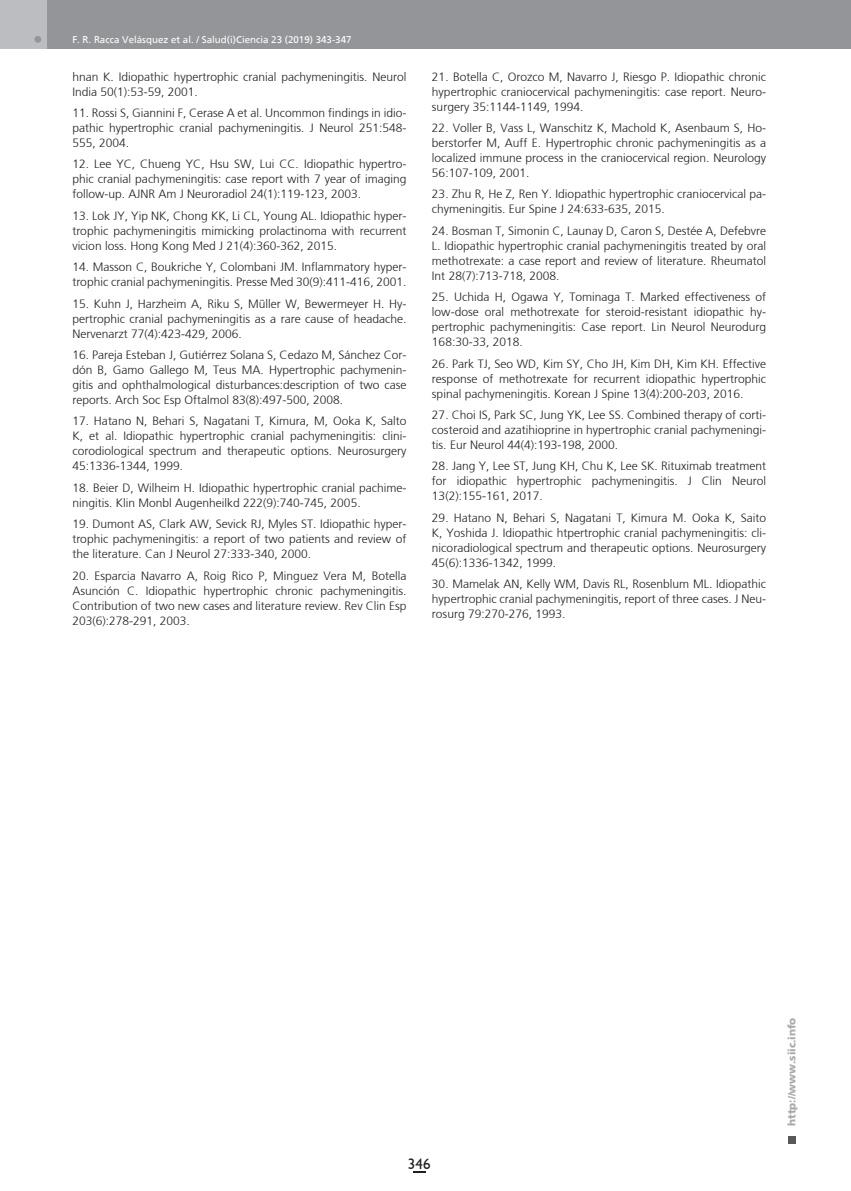
<style>
.page{position:relative;width:851px;height:1191px;background:#fff}
.page>*{position:absolute;margin:0;border:0;box-sizing:border-box;transform-origin:0 0}
.t1{font:15px "Humanist 521 BT";color:#231f20}
.casos_clinicos_bibli{font:300 12px/15px "Frutiger";color:#231f20;text-align:justify}
.t2{font:900 10.5px "Frutiger";color:#a8a9ad}
.t3{font:9.75px "Frutiger";color:#fff}
</style>
<div class="page">
<div style="left:0;top:0;width:850px;height:49px;background:#939598"></div>
<div style="left:0;top:0;width:47px;height:49px;background:#bcbdc0"></div>
<div style="left:34px;top:36px;width:7px;height:7px;background:#939598;border-radius:50%"></div>
<svg style="left:413px;top:1171px;width:12px;height:1px"></svg>
<div style="left:787px;top:1136px;width:8px;height:8px;background:#57585a"></div>
<p class="t3" style="left:72px;top:33px;width:281px">F. R. Racca Velásquez et al. / Salud(i)Ciencia 23 (2019) 343-347</p>
<p class="casos_clinicos_bibli" style="left:72px;top:69px;width:335px">hnan K. Idiopathic hypertrophic cranial pachymeningitis. Neurol<br>India 50(1):53-59, 2001.</p>
<p class="casos_clinicos_bibli" style="left:72px;top:105px;width:335px">11. Rossi S, Giannini F, Cerase A et al. Uncommon findings in idio&shy;pathic hypertrophic cranial pachymeningitis. J Neurol 251:548- 555, 2004.</p>
<p class="casos_clinicos_bibli" style="left:72px;top:157px;width:335px">12. Lee YC, Chueng YC, Hsu SW, Lui CC. Idiopathic hypertro&shy;phic cranial pachymeningitis: case report with 7 year of imaging follow-up. AJNR Am J Neuroradiol 24(1):119-123, 2003.</p>
<p class="casos_clinicos_bibli" style="left:72px;top:208px;width:335px">13. Lok JY, Yip NK, Chong KK, Li CL, Young AL. Idiopathic hyper&shy;trophic pachymeningitis mimicking prolactinoma with recurrent vicion loss. Hong Kong Med J 21(4):360-362, 2015.</p>
<p class="casos_clinicos_bibli" style="left:72px;top:259px;width:335px">14. Masson C, Boukriche Y, Colombani JM. Inflammatory hyper&shy;trophic cranial pachymeningitis. Presse Med 30(9):411-416, 2001.</p>
<p class="casos_clinicos_bibli" style="left:72px;top:296px;width:335px">15. Kuhn J, Harzheim A, Riku S, Müller W, Bewermeyer H. Hy&shy;pertrophic cranial pachymeningitis as a rare cause of headache.<br>Nervenarzt 77(4):423-429, 2006.</p>
<p class="casos_clinicos_bibli" style="left:72px;top:347px;width:335px">16. Pareja Esteban J, Gutiérrez Solana S, Cedazo M, Sánchez Cor&shy;dón B, Gamo Gallego M, Teus MA. Hypertrophic pachymenin&shy;gitis and ophthalmological disturbances:description of two case reports. Arch Soc Esp Oftalmol 83(8):497-500, 2008.</p>
<p class="casos_clinicos_bibli" style="left:72px;top:414px;width:335px">17. Hatano N, Behari S, Nagatani T, Kimura, M, Ooka K, Salto K, et al. Idiopathic hypertrophic cranial pachymeningitis: clini&shy;corodiological spectrum and therapeutic options. Neurosurgery 45:1336-1344, 1999.</p>
<p class="casos_clinicos_bibli" style="left:72px;top:480px;width:335px">18. Beier D, Wilheim H. Idiopathic hypertrophic cranial pachime&shy;ningitis. Klin Monbl Augenheilkd 222(9):740-745, 2005.</p>
<p class="casos_clinicos_bibli" style="left:72px;top:516px;width:335px">19. Dumont AS, Clark AW, Sevick RJ, Myles ST. Idiopathic hyper&shy;trophic pachymeningitis: a report of two patients and review of the literature. Can J Neurol 27:333-340, 2000.</p>
<p class="casos_clinicos_bibli" style="left:72px;top:568px;width:335px">20. Esparcia Navarro A, Roig Rico P, Minguez Vera M, Botella Asunción C. Idiopathic hypertrophic chronic pachymeningitis.<br>Contribution of two new cases and literature review. Rev Clin Esp 203(6):278-291, 2003.</p>
<p class="casos_clinicos_bibli" style="left:432px;top:69px;width:335px">21. Botella C, Orozco M, Navarro J, Riesgo P. Idiopathic chronic hypertrophic craniocervical pachymeningitis: case report. Neuro&shy;surgery 35:1144-1149, 1994.</p>
<p class="casos_clinicos_bibli" style="left:432px;top:120px;width:335px">22. Voller B, Vass L, Wanschitz K, Machold K, Asenbaum S, Ho&shy;berstorfer M, Auff E. Hypertrophic chronic pachymeningitis as a localized immune process in the craniocervical region. Neurology 56:107-109, 2001.</p>
<p class="casos_clinicos_bibli" style="left:432px;top:187px;width:335px">23. Zhu R, He Z, Ren Y. Idiopathic hypertrophic craniocervical pa&shy;chymeningitis. Eur Spine J 24:633-635, 2015.</p>
<p class="casos_clinicos_bibli" style="left:432px;top:223px;width:335px">24. Bosman T, Simonin C, Launay D, Caron S, Destée A, Defebvre L. Idiopathic hypertrophic cranial pachymeningitis treated by oral methotrexate: a case report and review of literature. Rheumatol Int 28(7):713-718, 2008.</p>
<p class="casos_clinicos_bibli" style="left:432px;top:289px;width:335px">25. Uchida H, Ogawa Y, Tominaga T. Marked effectiveness of low-dose oral methotrexate for steroid-resistant idiopathic hy&shy;pertrophic pachymeningitis: Case report. Lin Neurol Neurodurg 168:30-33, 2018.</p>
<p class="casos_clinicos_bibli" style="left:432px;top:356px;width:335px">26. Park TJ, Seo WD, Kim SY, Cho JH, Kim DH, Kim KH. Effective response of methotrexate for recurrent idiopathic hypertrophic spinal pachymeningitis. Korean J Spine 13(4):200-203, 2016.</p>
<p class="casos_clinicos_bibli" style="left:432px;top:407px;width:335px">27. Choi IS, Park SC, Jung YK, Lee SS. Combined therapy of corti&shy;costeroid and azatihioprine in hypertrophic cranial pachymeningi&shy;tis. Eur Neurol 44(4):193-198, 2000.</p>
<p class="casos_clinicos_bibli" style="left:432px;top:459px;width:335px">28. Jang Y, Lee ST, Jung KH, Chu K, Lee SK. Rituximab treatment for idiopathic hypertrophic pachymeningitis. J Clin Neurol 13(2):155-161, 2017.</p>
<p class="casos_clinicos_bibli" style="left:432px;top:510px;width:335px">29. Hatano N, Behari S, Nagatani T, Kimura M. Ooka K, Saito K, Yoshida J. Idiopathic htpertrophic cranial pachymeningitis: cli&shy;nicoradiological spectrum and therapeutic options. Neurosurgery 45(6):1336-1342, 1999.</p>
<p class="casos_clinicos_bibli" style="left:432px;top:576px;width:335px">30. Mamelak AN, Kelly WM, Davis RL, Rosenblum ML. Idiopathic hypertrophic cranial pachymeningitis, report of three cases. J Neu&shy;rosurg 79:270-276, 1993.</p>
<p class="t1" style="left:408px;top:1154px;width:24px">346</p>
<p class="t2" style="left:785px;top:1125px;width:110px;rotate:-90deg">http://www.siic.info</p>
</div>
